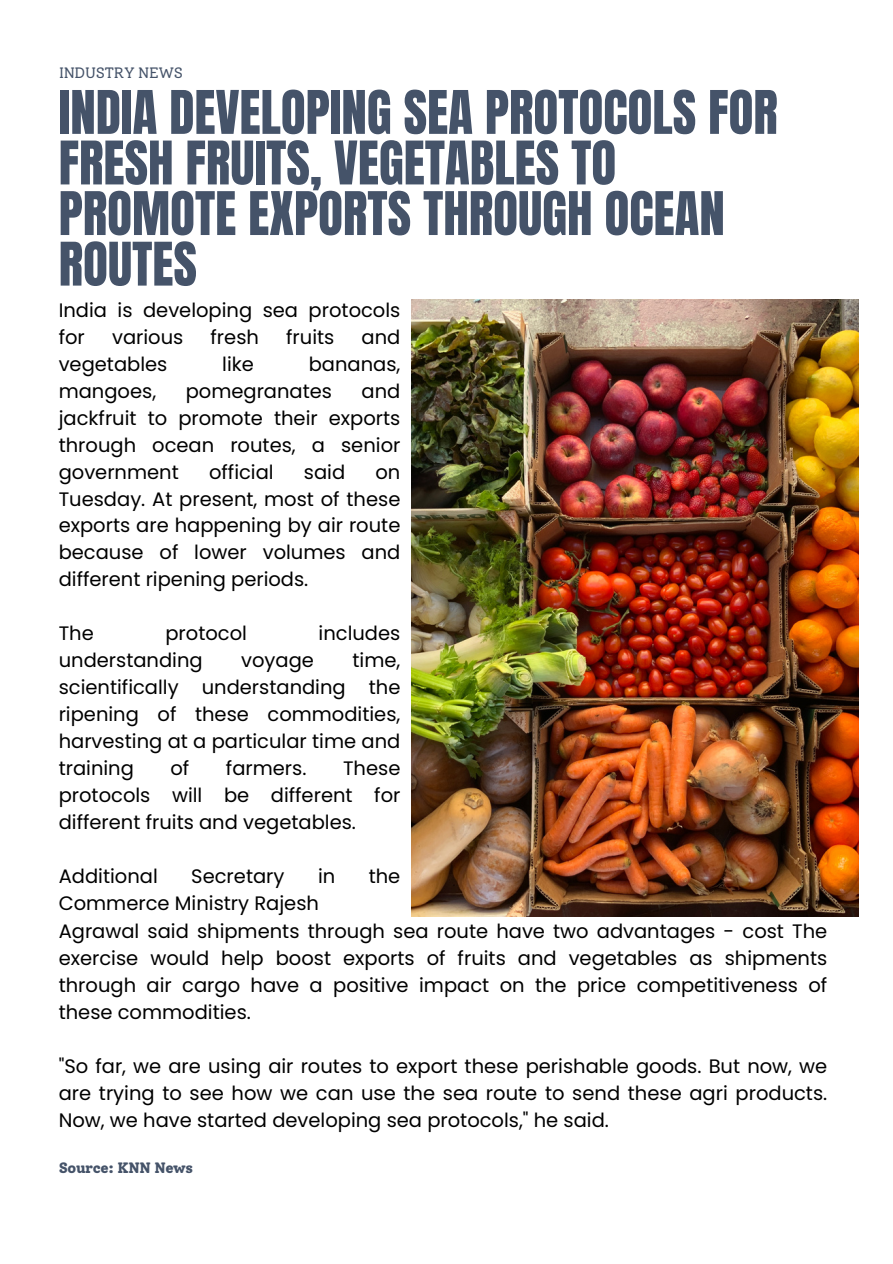
<style>
.page{position:relative;width:893px;height:1264px;background:#fff}
.page>*{position:absolute;margin:0;border:0;box-sizing:border-box;transform-origin:0 0}
.t1{font:51px/50.6px "Anton";color:#455369}
.t2{font:19.5px/27px "Poppins";color:#000;text-align:justify}
.t3{font:800 15px "Solway";letter-spacing:-.025em;color:#455369}
.t4{font:15px "Solway";letter-spacing:-.025em;color:#455369}
</style>
<div class="page">
<img style="left:412px;top:299px;width:446px;height:617px">
<p class="t4" style="left:59px;top:64px;width:125px">INDUSTRY NEWS</p>
<p class="t1" style="left:59px;top:88px;width:720px">INDIA DEVELOPING SEA PROTOCOLS FOR<br>FRESH FRUITS, VEGETABLES TO<br>PROMOTE EXPORTS THROUGH OCEAN<br>ROUTES</p>
<p class="t2" style="left:59px;top:296px;width:343px">India is developing sea protocols for</p>
<p class="t2" style="left:112px;top:323px;width:73px">various</p>
<p class="t2" style="left:210px;top:323px;width:50px">fresh</p>
<p class="t2" style="left:286px;top:323px;width:50px">fruits</p>
<p class="t2" style="left:361px;top:323px;width:40px">and</p>
<p class="t2" style="left:59px;top:350px;width:110px">vegetables</p>
<p class="t2" style="left:222px;top:350px;width:33px">like</p>
<p class="t2" style="left:309px;top:350px;width:93px">bananas,</p>
<p class="t2" style="left:59px;top:377px;width:99px">mangoes,</p>
<p class="t2" style="left:186px;top:377px;width:148px">pomegranates</p>
<p class="t2" style="left:59px;top:377px;width:343px;text-indent:303px">and jackfruit to promote their exports through ocean routes, a senior government</p>
<p class="t2" style="left:209px;top:458px;width:66px">official</p>
<p class="t2" style="left:304px;top:458px;width:43px">said</p>
<p class="t2" style="left:59px;top:458px;width:343px;text-indent:317px">on Tuesday. At present, most of these exports are happening by air route because of lower volumes and different ripening periods.</p>
<p class="t2" style="left:59px;top:620px;width:37px">The</p>
<p class="t2" style="left:165px;top:620px;width:83px">protocol</p>
<p class="t2" style="left:318px;top:620px;width:83px">includes</p>
<p class="t2" style="left:59px;top:647px;width:145px">understanding</p>
<p class="t2" style="left:241px;top:647px;width:74px">voyage</p>
<p class="t2" style="left:59px;top:647px;width:343px;text-indent:294px">time, scientifically understanding the ripening of these commodities, harvesting at a particular time and training</p>
<p class="t2" style="left:170px;top:755px;width:20px">of</p>
<p class="t2" style="left:226px;top:755px;width:82px">farmers.</p>
<p class="t2" style="left:59px;top:755px;width:343px;text-indent:284px">These protocols will be different for different fruits and vegetables.</p>
<p class="t2" style="left:59px;top:863px;width:101px">Additional</p>
<p class="t2" style="left:191px;top:863px;width:95px">Secretary</p>
<p class="t2" style="left:318px;top:863px;width:19px">in</p>
<p class="t2" style="left:369px;top:863px;width:33px">the</p>
<p class="t2" style="left:59px;top:890px;width:262px">Commerce Ministry Rajesh</p>
<p class="t2" style="left:59px;top:917px;width:770px">Agrawal said shipments through sea route have two advantages - cost The exercise would help boost exports of fruits and vegetables as shipments through air cargo have a positive impact on the price competitiveness of these commodities.</p>
<p class="t2" style="left:59px;top:1052px;width:770px">"So far, we are using air routes to export these perishable goods. But now, we are trying to see how we can use the sea route to send these agri products.<br>Now, we have started developing sea protocols," he said.</p>
<p class="t3" style="left:59px;top:1159px;width:136px">Source: KNN News</p>
</div>
